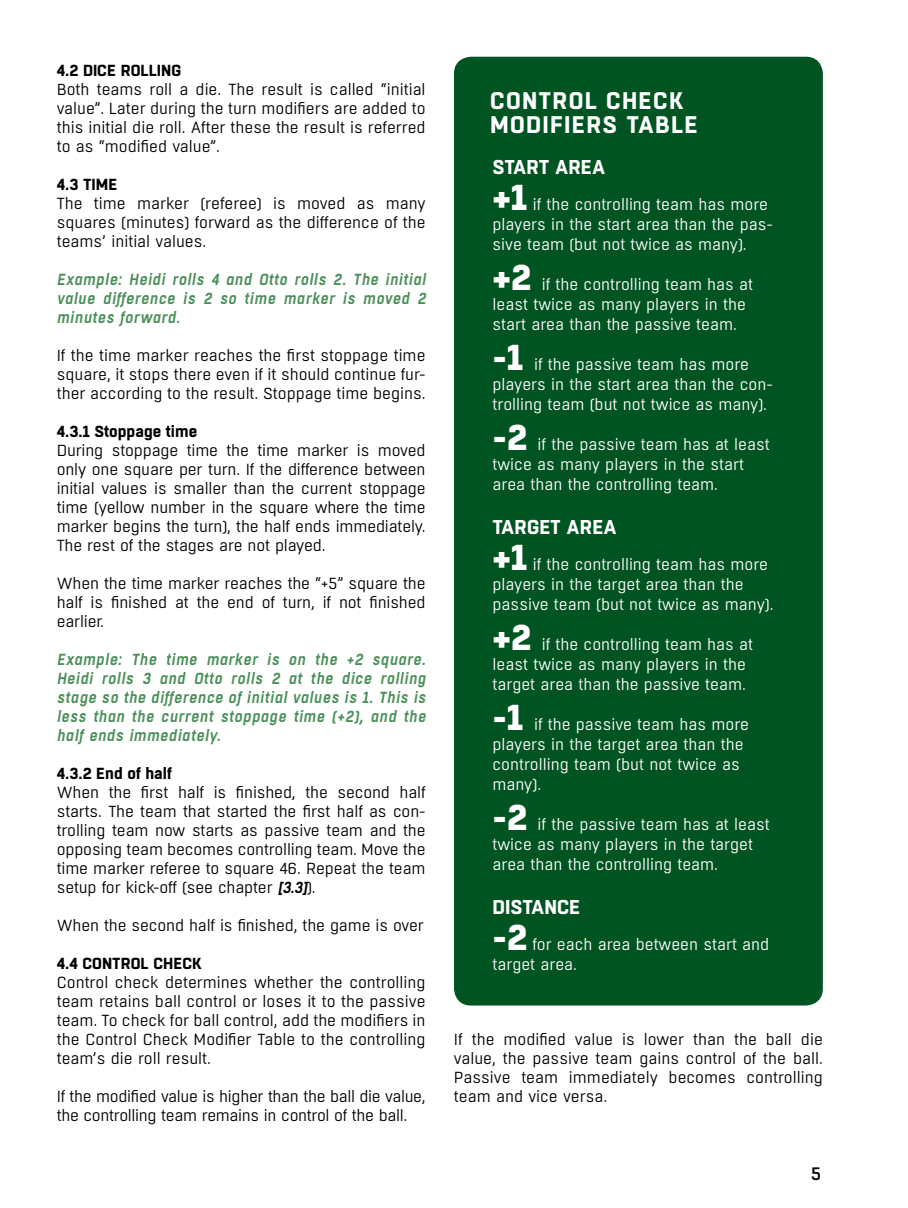
<style>
.page{position:relative;width:908px;height:1208px;background:#fff}
.page>*{position:absolute;margin:0;border:0;box-sizing:border-box;transform-origin:0 0}
.t1{font:800 36px "Boxed";color:#fff}
.t2{font:700 24px/24px "Boxed";letter-spacing:.05em;color:#fff}
.t3{font:700 20px "Boxed";color:#fff}
.t4{font:500 18px "Boxed";color:#000}
.t5{font:16px/19px "Boxed";letter-spacing:-.01em;color:#000;text-align:justify}
.t6{font:16px/20px "Boxed";color:#fff}
.t7{font:italic 600 16px/19px "Boxed";letter-spacing:.05em;color:#4a8f58;text-align:justify}
.t8{font:700 16px "Boxed";color:#000}
.s1{font-weight:600;font-style:italic}
</style>
<div class="page">
<div style="left:454px;top:57px;width:368px;height:948px;background:#005422;border-radius:17px"></div>
<p class="t8" style="left:57px;top:59px;width:126px">4.2 DICE ROLLING</p>
<p class="t5" style="left:57px;top:80px;width:370px">Both teams roll a die. The result is called “initial value”. Later during the turn modifiers are added to this initial die roll. After these the result is referred to as “modified value”.</p>
<p class="t8" style="left:57px;top:173px;width:62px">4.3 TIME</p>
<p class="t5" style="left:57px;top:194px;width:370px">The time marker (referee) is moved as many squares (minutes) forward as the difference of the teams’ initial values.</p>
<p class="t7" style="left:57px;top:270px;width:370px">Example: Heidi rolls 4 and Otto rolls 2. The initial value difference is 2 so time marker is moved 2 minutes forward.</p>
<p class="t5" style="left:57px;top:346px;width:370px">If the time marker reaches the first stoppage time square, it stops there even if it should continue fur&shy;ther according to the result. Stoppage time begins.</p>
<p class="t8" style="left:57px;top:420px;width:142px">4.3.1 Stoppage time</p>
<p class="t5" style="left:57px;top:441px;width:370px">During stoppage time the time marker is moved only one square per turn. If the difference between initial values is smaller than the current stoppage time (yellow number in the square where the time marker begins the turn), the half ends immediately.<br>The rest of the stages are not played.</p>
<p class="t5" style="left:57px;top:574px;width:370px">When the time marker reaches the “+5” square the half is finished at the end of turn, if not finished earlier.</p>
<p class="t7" style="left:57px;top:650px;width:370px">Example: The time marker is on the +2 square.<br>Heidi rolls 3 and Otto rolls 2 at the dice rolling stage so the difference of initial values is 1. This is less than the current stoppage time (+2), and the half ends immediately.</p>
<p class="t8" style="left:57px;top:762px;width:116px">4.3.2 End of half</p>
<p class="t5" style="left:57px;top:783px;width:370px">When the first half is finished, the second half starts. The team that started the first half as con&shy;trolling team now starts as passive team and the opposing team becomes controlling team. Move the time marker referee to square 46. Repeat the team setup for kick-off (see chapter <span class="s1">[3.3]</span>).</p>
<p class="t5" style="left:57px;top:916px;width:368px">When the second half is finished, the game is over</p>
<p class="t8" style="left:57px;top:952px;width:147px">4.4 CONTROL CHECK</p>
<p class="t5" style="left:57px;top:973px;width:370px">Control check determines whether the controlling team retains ball control or loses it to the passive team. To check for ball control, add the modifiers in the Control Check Modifier Table to the controlling team’s die roll result.</p>
<p class="t5" style="left:57px;top:1087px;width:370px">If the modified value is higher than the ball die value, the controlling team remains in control of the ball.</p>
<h2 class="t2" style="left:490px;top:90px;width:209px">CONTROL CHECK<br>MODIFIERS TABLE</h2>
<p class="t3" style="left:492px;top:154px;width:114px">START AREA</p>
<h1 class="t1" style="left:492px;top:173px;width:37px">+1</h1>
<p class="t6" style="left:492px;top:195px;width:282px;text-indent:40px">if the controlling team has more players in the start area than the pas&shy;sive team (but not twice as many).</p>
<h1 class="t1" style="left:492px;top:253px;width:40px">+2</h1>
<p class="t6" style="left:492px;top:275px;width:262px;text-indent:49px">if the controlling team has at least twice as many players in the start area than the passive team.</p>
<h1 class="t1" style="left:492px;top:333px;width:32px">-1</h1>
<p class="t6" style="left:492px;top:355px;width:281px;text-indent:41px">if the passive team has more players in the start area than the con&shy;trolling team (but not twice as many).</p>
<h1 class="t1" style="left:492px;top:413px;width:36px">-2</h1>
<p class="t6" style="left:492px;top:435px;width:278px;text-indent:45px">if the passive team has at least twice as many players in the start area than the controlling team.</p>
<p class="t3" style="left:492px;top:514px;width:126px">TARGET AREA</p>
<h1 class="t1" style="left:492px;top:533px;width:37px">+1</h1>
<p class="t6" style="left:492px;top:555px;width:282px;text-indent:40px">if the controlling team has more players in the target area than the passive team (but not twice as many).</p>
<h1 class="t1" style="left:492px;top:613px;width:40px">+2</h1>
<p class="t6" style="left:492px;top:635px;width:262px;text-indent:49px">if the controlling team has at least twice as many players in the target area than the passive team.</p>
<h1 class="t1" style="left:492px;top:693px;width:32px">-1</h1>
<p class="t6" style="left:492px;top:715px;width:258px;text-indent:41px">if the passive team has more players in the target area than the controlling team (but not twice as many).</p>
<h1 class="t1" style="left:492px;top:793px;width:36px">-2</h1>
<p class="t6" style="left:492px;top:815px;width:278px;text-indent:45px">if the passive team has at least twice as many players in the target area than the controlling team.</p>
<p class="t3" style="left:492px;top:894px;width:89px">DISTANCE</p>
<h1 class="t1" style="left:492px;top:913px;width:36px">-2</h1>
<p class="t6" style="left:492px;top:935px;width:278px;text-indent:40px">for each area between start and target area.</p>
<p class="t5" style="left:454px;top:1030px;width:370px">If the modified value is lower than the ball die value, the passive team gains control of the ball.<br>Passive team immediately becomes controlling team and vice versa.</p>
<p class="t4" style="left:810px;top:1162px;width:12px">5</p>
</div>
